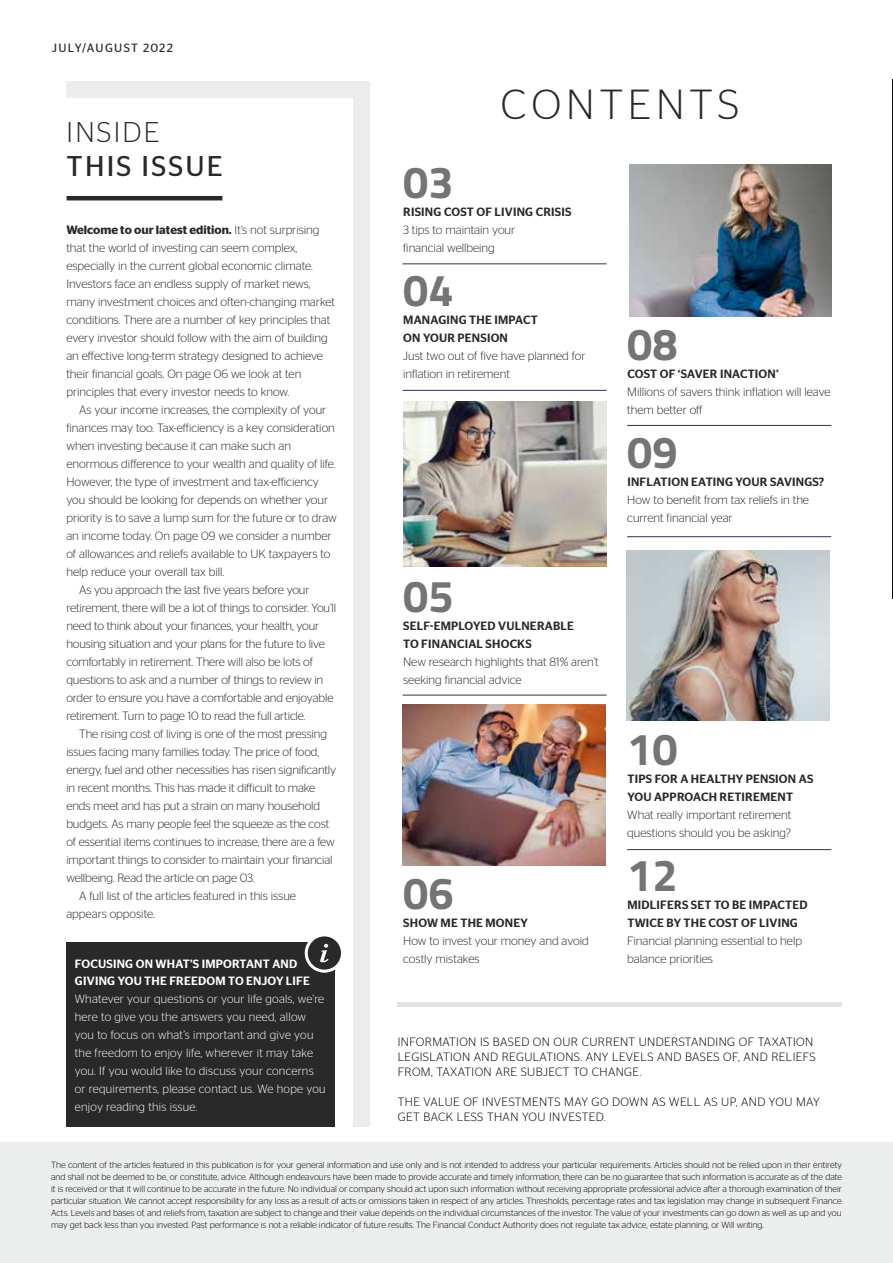
<style>
.page{position:relative;width:893px;height:1263px;background:#fff}
.page>*{position:absolute;margin:0;border:0;box-sizing:border-box;transform-origin:0 0}
.t1{font:700 45px "Titillium";color:#747474}
.t2{font:300 42px "Stag Sans";letter-spacing:.12em;color:#292929}
.t3{font:28.5px "Stag Sans";letter-spacing:.08em;color:#292929}
.t4{font:300 28.5px "Stag Sans";letter-spacing:.08em;color:#292929}
.t5{font:300 12px/18px "Stag Sans";color:#292929}
.t6{font:300 12px/18px "Stag Sans";letter-spacing:.02em;color:#fff}
.t7{font:500 12px/18px "Stag Sans";letter-spacing:.02em;color:#292929}
.t8{font:300 12px/15px "Stag Sans";letter-spacing:.03em;color:#000}
.t9{font:500 12px/16.5px "Stag Sans";letter-spacing:.02em;color:#fff}
.t10{font:12px "Stag Sans";letter-spacing:.1em;color:#292929}
.t11{font:300 9px/12px "Stag Sans";color:#000;text-align:justify}
.s1{font-weight:600}
</style>
<div class="page">
<hr style="left:892px;top:79px;width:1px;height:519px;background:#0b0b0b">
<div style="left:66px;top:82px;width:303px;height:1045px;background:#eaedec"></div>
<div style="left:26px;top:98px;width:327px;height:1031px;background:#fff"></div>
<div style="left:0;top:1142px;width:893px;height:121px;background:#eceeed"></div>
<hr style="left:398px;top:1002px;width:444px;height:4px;background:#e0e4e3">
<hr style="left:67px;top:196px;width:155px;height:4px;background:#292929">
<div style="left:66px;top:942px;width:269px;height:185px;background:#292929"></div>
<div style="left:306px;top:935px;width:36px;height:36px;background:#292929;border-radius:50%"></div>
<div style="left:305px;top:933px;width:39px;height:40px;border:3px solid #fff;border-radius:50%"></div>
<svg style="left:320px;top:944px;width:8px;height:18px"></svg>
<hr style="left:403px;top:264px;width:204px;height:1px;background:#29374b">
<hr style="left:627px;top:536px;width:204px;height:1px;background:#29374b">
<hr style="left:627px;top:425px;width:204px;height:1px;background:#29374b">
<hr style="left:627px;top:849px;width:204px;height:1px;background:#29374b">
<hr style="left:403px;top:390px;width:204px;height:1px;background:#29374b">
<hr style="left:403px;top:695px;width:204px;height:1px;background:#29374b">
<img style="left:403px;top:704px;width:202px;height:162px">
<img style="left:404px;top:401px;width:202px;height:166px">
<img style="left:627px;top:551px;width:202px;height:169px">
<img style="left:629px;top:164px;width:203px;height:152px">
<p class="t10" style="left:52px;top:41px;width:123px">JULY/AUGUST 2022</p>
<h3 class="t4" style="left:67px;top:116px;width:94px">INSIDE</h3>
<h3 class="t3" style="left:67px;top:150px;width:158px">THIS ISSUE</h3>
<p class="t5" style="left:66px;top:221px;width:270px"><span class="s1">Welcome to our latest edition.</span> It’s not surprising that the world of investing can seem complex, especially in the current global economic climate.<br>Investors face an endless supply of market news, many investment choices and often-changing market conditions. There are a number of key principles that every investor should follow with the aim of building an effective long-term strategy designed to achieve their financial goals. On page 06 we look at ten principles that every investor needs to know.</p>
<p class="t5" style="left:79px;top:401px;width:249px">As your income increases, the complexity of your</p>
<p class="t5" style="left:66px;top:419px;width:270px">finances may too. Tax-efficiency is a key consideration</p>
<p class="t5" style="left:66px;top:437px;width:226px">when investing because it can make such an</p>
<p class="t5" style="left:66px;top:455px;width:271px">enormous difference to your wealth and quality of life.</p>
<p class="t5" style="left:66px;top:473px;width:254px">However, the type of investment and tax-efficiency</p>
<p class="t5" style="left:66px;top:491px;width:263px">you should be looking for depends on whether your</p>
<p class="t5" style="left:66px;top:509px;width:272px">priority is to save a lump sum for the future or to draw</p>
<p class="t5" style="left:66px;top:527px;width:267px">an income today. On page 09 we consider a number</p>
<p class="t5" style="left:66px;top:545px;width:266px">of allowances and reliefs available to UK taxpayers to</p>
<p class="t5" style="left:66px;top:563px;width:159px">help reduce your overall tax bill.</p>
<p class="t5" style="left:79px;top:581px;width:232px">As you approach the last five years before your</p>
<p class="t5" style="left:66px;top:599px;width:271px">retirement, there will be a lot of things to consider. You’ll</p>
<p class="t5" style="left:66px;top:617px;width:254px">need to think about your finances, your health, your</p>
<p class="t5" style="left:66px;top:635px;width:260px">housing situation and your plans for the future to live</p>
<p class="t5" style="left:66px;top:653px;width:248px">comfortably in retirement. There will also be lots of</p>
<p class="t5" style="left:66px;top:671px;width:258px">questions to ask and a number of things to review in</p>
<p class="t5" style="left:66px;top:689px;width:269px">order to ensure you have a comfortable and enjoyable</p>
<p class="t5" style="left:66px;top:707px;width:241px">retirement. Turn to page 10 to read the full article.</p>
<p class="t5" style="left:79px;top:725px;width:249px">The rising cost of living is one of the most pressing</p>
<p class="t5" style="left:66px;top:743px;width:254px">issues facing many families today. The price of food,</p>
<p class="t5" style="left:66px;top:761px;width:271px">energy, fuel and other necessities has risen significantly</p>
<p class="t5" style="left:66px;top:779px;width:250px">in recent months. This has made it difficult to make</p>
<p class="t5" style="left:66px;top:797px;width:255px">ends meet and has put a strain on many household</p>
<p class="t5" style="left:66px;top:815px;width:265px">budgets. As many people feel the squeeze as the cost</p>
<p class="t5" style="left:66px;top:833px;width:270px">of essential items continues to increase, there are a few</p>
<p class="t5" style="left:66px;top:851px;width:268px">important things to consider to maintain your financial</p>
<p class="t5" style="left:66px;top:869px;width:190px">wellbeing. Read the article on page 03.</p>
<p class="t5" style="left:79px;top:887px;width:218px">A full list of the articles featured in this issue</p>
<p class="t5" style="left:66px;top:905px;width:90px">appears opposite.</p>
<p class="t9" style="left:75px;top:955px;width:236px">FOCUSING ON WHAT’S IMPORTANT AND<br>GIVING YOU THE FREEDOM TO ENJOY LIFE</p>
<p class="t6" style="left:75px;top:989px;width:252px">Whatever your questions or your life goals, we’re here to give you the answers you need, allow you to focus on what’s important and give you the freedom to enjoy life, wherever it may take you. If you would like to discuss your concerns or requirements, please contact us. We hope you enjoy reading this issue.</p>
<h2 class="t2" style="left:501px;top:81px;width:240px">CONTENTS</h2>
<h1 class="t1" style="left:403px;top:148px;width:52px">03</h1>
<p class="t7" style="left:403px;top:203px;width:170px">RISING COST OF LIVING CRISIS</p>
<p class="t5" style="left:403px;top:221px;width:114px">3 tips to maintain your financial wellbeing</p>
<h1 class="t1" style="left:403px;top:256px;width:52px">04</h1>
<p class="t7" style="left:403px;top:311px;width:136px">MANAGING THE IMPACT<br>ON YOUR PENSION</p>
<p class="t5" style="left:403px;top:347px;width:184px">Just two out of five have planned for inflation in retirement</p>
<h1 class="t1" style="left:403px;top:562px;width:52px">05</h1>
<p class="t7" style="left:403px;top:617px;width:172px">SELF-EMPLOYED VULNERABLE<br>TO FINANCIAL SHOCKS</p>
<p class="t5" style="left:403px;top:653px;width:197px">New research highlights that 81% aren’t seeking financial advice</p>
<h1 class="t1" style="left:403px;top:859px;width:52px">06</h1>
<p class="t7" style="left:403px;top:914px;width:126px">SHOW ME THE MONEY</p>
<p class="t5" style="left:403px;top:932px;width:187px">How to invest your money and avoid costly mistakes</p>
<h1 class="t1" style="left:627px;top:310px;width:52px">08</h1>
<p class="t7" style="left:627px;top:365px;width:153px">COST OF ‘SAVER INACTION’</p>
<p class="t5" style="left:627px;top:383px;width:205px">Millions of savers think inflation will leave them better off</p>
<h1 class="t1" style="left:627px;top:418px;width:52px">09</h1>
<p class="t7" style="left:627px;top:473px;width:198px">INFLATION EATING YOUR SAVINGS?</p>
<p class="t5" style="left:627px;top:491px;width:183px">How to benefit from tax reliefs in the current financial year</p>
<h1 class="t1" style="left:627px;top:715px;width:52px">10</h1>
<p class="t7" style="left:627px;top:770px;width:188px">TIPS FOR A HEALTHY PENSION AS<br>YOU APPROACH RETIREMENT</p>
<p class="t5" style="left:627px;top:806px;width:165px">What really important retirement questions should you be asking?</p>
<h1 class="t1" style="left:627px;top:841px;width:52px">12</h1>
<p class="t7" style="left:627px;top:896px;width:182px">MIDLIFERS SET TO BE IMPACTED<br>TWICE BY THE COST OF LIVING</p>
<p class="t5" style="left:627px;top:932px;width:176px">Financial planning essential to help balance priorities</p>
<p class="t8" style="left:398px;top:1034px;width:419px">INFORMATION IS BASED ON OUR CURRENT UNDERSTANDING OF TAXATION<br>LEGISLATION AND REGULATIONS. ANY LEVELS AND BASES OF, AND RELIEFS<br>FROM, TAXATION ARE SUBJECT TO CHANGE.</p>
<p class="t8" style="left:398px;top:1094px;width:423px">THE VALUE OF INVESTMENTS MAY GO DOWN AS WELL AS UP, AND YOU MAY<br>GET BACK LESS THAN YOU INVESTED.</p>
<p class="t11" style="left:51px;top:1159px;width:792px">The content of the articles featured in this publication is for your general information and use only and is not intended to address your particular requirements. Articles should not be relied upon in their entirety and shall not be deemed to be, or constitute, advice. Although endeavours have been made to provide accurate and timely information, there can be no guarantee that such information is accurate as of the date it is received or that it will continue to be accurate in the future. No individual or company should act upon such information without receiving appropriate professional advice after a thorough examination of their particular situation. We cannot accept responsibility for any loss as a result of acts or omissions taken in respect of any articles. Thresholds, percentage rates and tax legislation may change in subsequent Finance Acts. Levels and bases of, and reliefs from, taxation are subject to change and their value depends on the individual circumstances of the investor. The value of your investments can go down as well as up and you may get back less than you invested. Past performance is not a reliable indicator of future results. The Financial Conduct Authority does not regulate tax advice, estate planning, or Will writing.</p>
</div>
